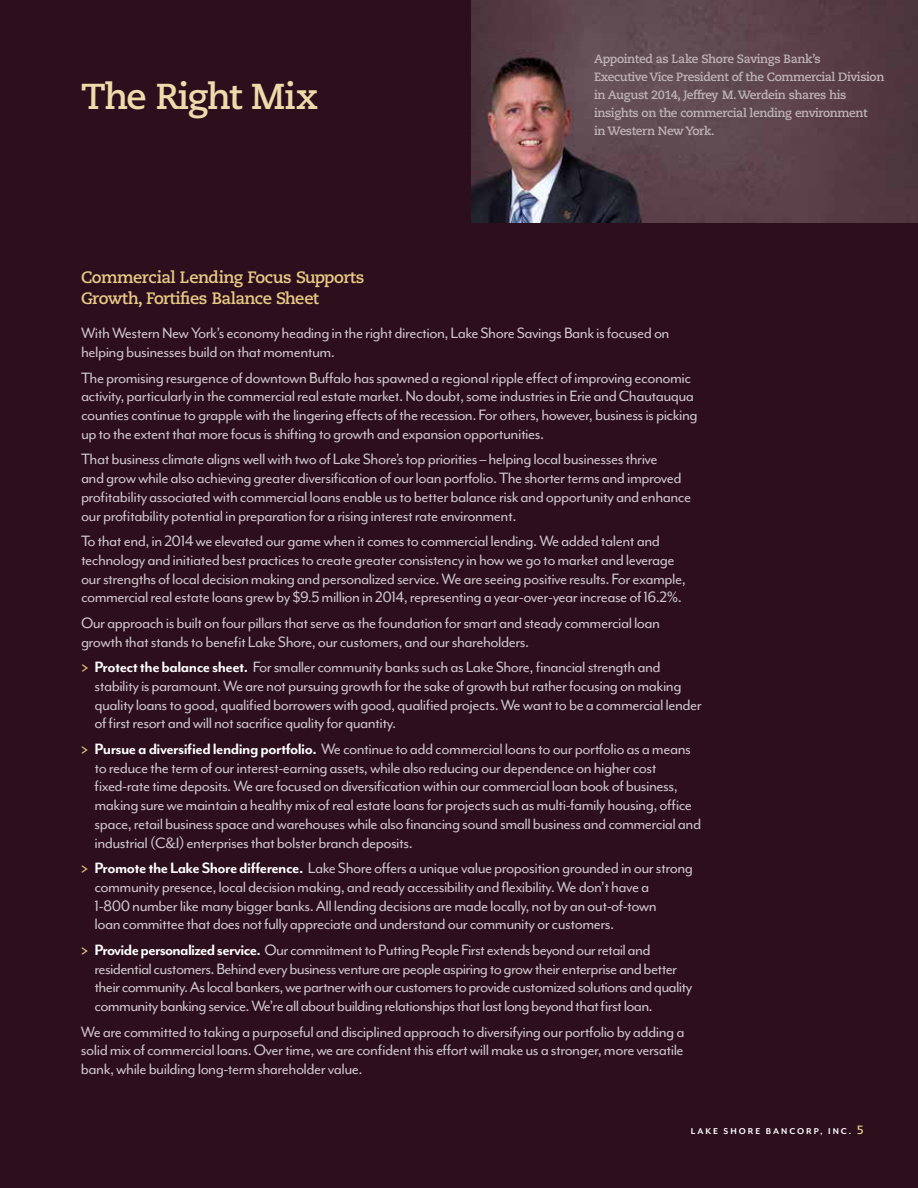
<style>
.page{position:relative;width:918px;height:1188px;background:#2c0e1d}
.page>*{position:absolute;margin:0;border:0;box-sizing:border-box;transform-origin:0 0}
.t1{font:36px "Caecilia Bold Os F";letter-spacing:-.04em;color:#f0daab}
.t2{font:17.25px/18.8px "Mr Eaves Mod OT";letter-spacing:-.03em;color:#d0c7cb}
.t3{font:16.5px/21px "Caecilia Bold Os F";letter-spacing:-.04em;color:#e8ca85}
.t4{font:700 12px/18px "Caecilia";letter-spacing:-.03em;color:#bfb3b8}
.t5{font:700 9.75px "Mr Eaves Mod OT";color:#fff}
.s1{font-weight:700;color:#e8ca85}
.s2{font-weight:700;color:#fff}
.s3{font-family:"Caecilia";font-size:12px;color:#e8ca85}
</style>
<div class="page">
<img style="left:472px;top:0;width:446px;height:223px">
<h1 class="t1" style="left:81px;top:75px;width:239px">The Right Mix</h1>
<p class="t3" style="left:81px;top:267px;width:285px">Commercial Lending Focus Supports<br>Growth, Fortifies Balance Sheet</p>
<p class="t4" style="left:594px;top:50px;width:292px">Appointed as Lake Shore Savings Bank’s<br>Executive Vice President of the Commercial Division in August 2014, Jeffrey M. Werdein shares his insights on the commercial lending environment<br>in Western New York.</p>
<p class="t2" style="left:81px;top:324px;width:590px">With Western New York’s economy heading in the right direction, Lake Shore Savings Bank is focused on helping businesses build on that momentum.</p>
<p class="t2" style="left:81px;top:368px;width:618px">The promising resurgence of downtown Buffalo has spawned a regional ripple effect of improving economic activity, particularly in the commercial real estate market. No doubt, some industries in Erie and Chautauqua counties continue to grapple with the lingering effects of the recession. For others, however, business is picking up to the extent that more focus is shifting to growth and expansion opportunities.</p>
<p class="t2" style="left:81px;top:450px;width:612px">That business climate aligns well with two of Lake Shore’s top priorities – helping local businesses thrive<br>and grow while also achieving greater diversification of our loan portfolio. The shorter terms and improved profitability associated with commercial loans enable us to better balance risk and opportunity and enhance our profitability potential in preparation for a rising interest rate environment.</p>
<p class="t2" style="left:81px;top:532px;width:606px">To that end, in 2014 we elevated our game when it comes to commercial lending. We added talent and technology and initiated best practices to create greater consistency in how we go to market and leverage our strengths of local decision making and personalized service. We are seeing positive results. For example, commercial real estate loans grew by $9.5 million in 2014, representing a year-over-year increase of 16.2%.</p>
<p class="t2" style="left:81px;top:614px;width:581px">Our approach is built on four pillars that serve as the foundation for smart and steady commercial loan growth that stands to benefit Lake Shore, our customers, and our shareholders.</p>
<p class="t2" style="left:95px;top:658px;width:609px;text-indent:-14px"><span class="s1">&gt;</span> <span class="s2">Protect the balance sheet.</span> For smaller community banks such as Lake Shore, financial strength and stability is paramount. We are not pursuing growth for the sake of growth but rather focusing on making quality loans to good, qualified borrowers with good, qualified projects. We want to be a commercial lender of first resort and will not sacrifice quality for quantity.</p>
<p class="t2" style="left:95px;top:740px;width:608px;text-indent:-14px"><span class="s1">&gt;</span> <span class="s2">Pursue a diversified lending portfolio.</span> We continue to add commercial loans to our portfolio as a means to reduce the term of our interest-earning assets, while also reducing our dependence on higher cost fixed-rate time deposits. We are focused on diversification within our commercial loan book of business, making sure we maintain a healthy mix of real estate loans for projects such as multi-family housing, office space, retail business space and warehouses while also financing sound small business and commercial and industrial (C&amp;I) enterprises that bolster branch deposits.</p>
<p class="t2" style="left:95px;top:859px;width:600px;text-indent:-14px"><span class="s1">&gt;</span> <span class="s2">Promote the Lake Shore difference.</span> Lake Shore offers a unique value proposition grounded in our strong community presence, local decision making, and ready accessibility and flexibility. We don’t have a<br>1-800 number like many bigger banks. All lending decisions are made locally, not by an out-of-town<br>loan committee that does not fully appreciate and understand our community or customers.</p>
<p class="t2" style="left:95px;top:941px;width:599px;text-indent:-14px"><span class="s1">&gt;</span> <span class="s2">Provide personalized service.</span> Our commitment to Putting People First extends beyond our retail and residential customers. Behind every business venture are people aspiring to grow their enterprise and better their community. As local bankers, we partner with our customers to provide customized solutions and quality community banking service. We’re all about building relationships that last long beyond that first loan.</p>
<p class="t2" style="left:81px;top:1022px;width:605px;text-align:justify">We are committed to taking a purposeful and disciplined approach to diversifying our portfolio by adding a solid mix of commercial loans. Over time, we are confident this effort will make us a stronger, more versatile bank, while building long-term shareholder value.</p>
<p class="t5" style="left:691px;top:1126px;width:8px">LAKE</p>
<p class="t5" style="left:724px;top:1126px;width:9px">SHORE</p>
<p class="t5" style="left:766px;top:1126px;width:16px">BANCOR</p>
<p class="t5" style="left:814px;top:1126px;width:22px">P, INC</p>
<p class="t5" style="left:849px;top:1126px;width:17px">. <span class="s3">5</span></p>
</div>
